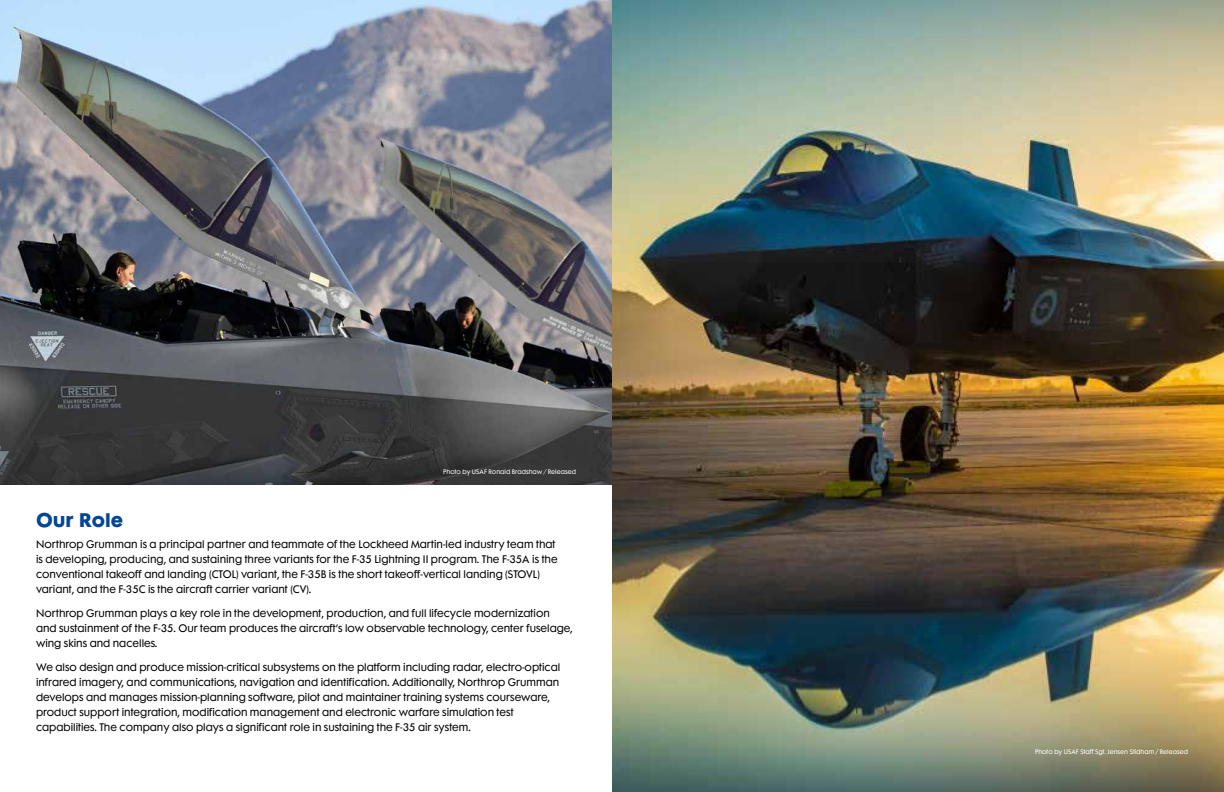
<style>
.page{position:relative;width:1224px;height:792px;background:#fff}
.page>*{position:absolute;margin:0;border:0;box-sizing:border-box;transform-origin:0 0}
.t1{font:700 18px "Futura Maxi Std";color:#034694}
.t2{font:10px/15px "Futura Maxi Std";color:#000}
.t3{font:6px "Futura Maxi Std";color:#fff}
</style>
<div class="page">
<img style="left:0;top:0;width:612px;height:484px">
<img style="left:612px;top:0;width:612px;height:792px">
<p class="t3" style="left:443px;top:468px;width:134px">Photo by USAF Ronald Bradshaw / Released</p>
<h1 class="t1" style="left:36px;top:507px;width:89px">Our Role</h1>
<p class="t2" style="left:36px;top:537px;width:523px">Northrop Grumman is a principal partner and teammate of the Lockheed Martin-led industry team that is developing, producing, and sustaining three variants for the F-35 Lightning II program. The F-35A is the conventional takeoff and landing (CTOL) variant, the F-35B is the short takeoff-vertical landing (STOVL) variant, and the F-35C is the aircraft carrier variant (CV).</p>
<p class="t2" style="left:36px;top:606px;width:538px">Northrop Grumman plays a key role in the development, production, and full lifecycle modernization and sustainment of the F-35. Our team produces the aircraft’s low observable technology, center fuselage, wing skins and nacelles.</p>
<p class="t2" style="left:36px;top:660px;width:526px">We also design and produce mission-critical subsystems on the platform including radar, electro-optical infrared imagery, and communications, navigation and identification. Additionally, Northrop Grumman develops and manages mission-planning software, pilot and maintainer training systems courseware, product support integration, modification management and electronic warfare simulation test capabilities. The company also plays a significant role in sustaining the F-35 air system.</p>
<p class="t3" style="left:1035px;top:748px;width:154px">Photo by USAF Staff Sgt. Jensen Stidham / Released</p>
</div>
